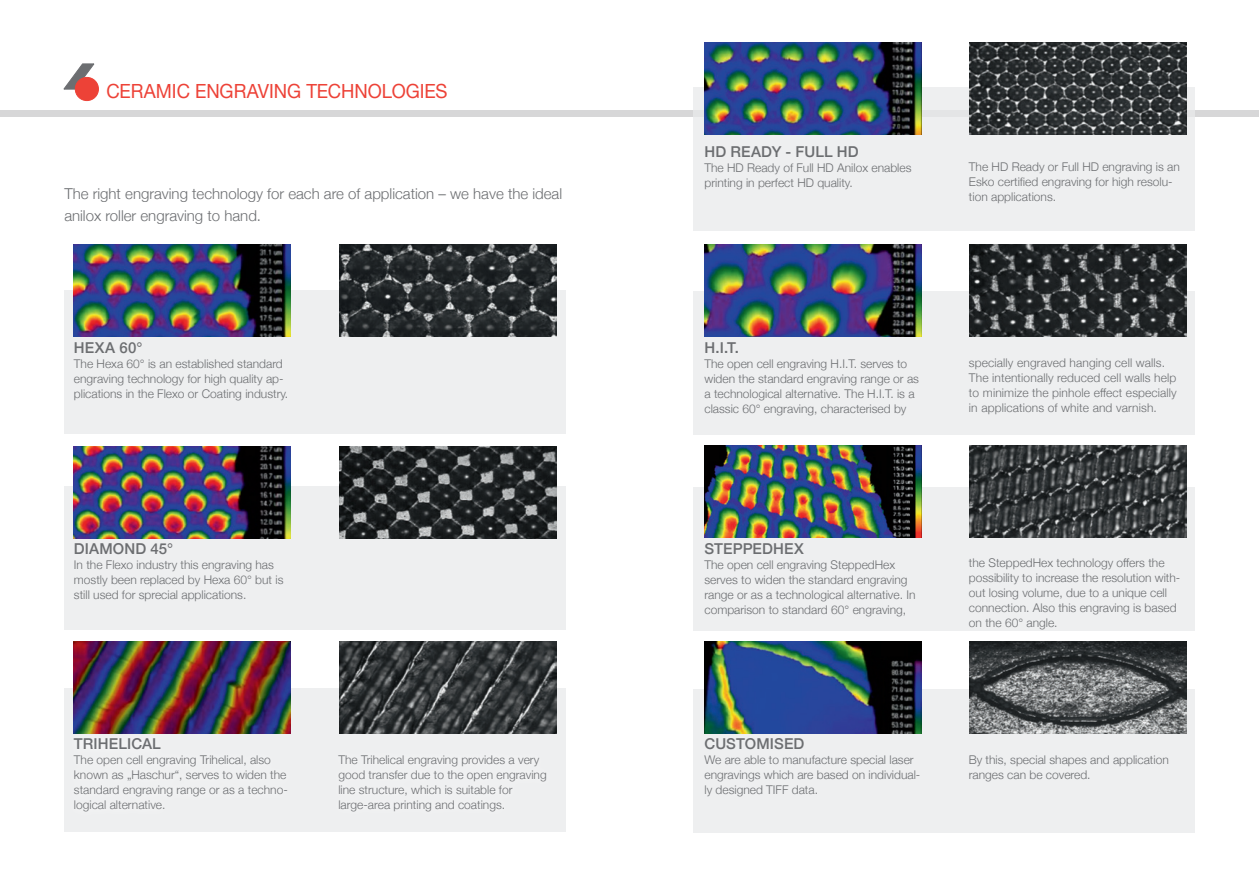
<style>
.page{position:relative;width:1259px;height:893px;background:#fff}
.page>*{position:absolute;margin:0;border:0;box-sizing:border-box;transform-origin:0 0}
.t1{font:19.5px "Helvetica Neue";letter-spacing:-.005em;color:#ed4237;scale:.95 1}
.Head_groß{font:300 15px/22.5px "Helvetica Neue";color:#6c6e71}
.Head_groß-2{font:500 15px "Helvetica Neue";letter-spacing:.01em;color:#6c6e71}
.Head_groß-3{font:300 12px/15px "Helvetica Neue";color:#6c6e71}
</style>
<div class="page">
<div style="left:0;top:111px;width:1259px;height:6px;background:#d7d7d8"></div>
<div style="left:693px;top:87px;width:502px;height:143px;background:#e9eaeb"></div>
<div style="left:693px;top:689px;width:502px;height:144px;background:#e9eaeb"></div>
<div style="left:693px;top:487px;width:502px;height:144px;background:#e9eaeb"></div>
<div style="left:693px;top:291px;width:502px;height:144px;background:#e9eaeb"></div>
<svg style="left:63px;top:64px;width:31px;height:25px"></svg>
<div style="left:75px;top:77px;width:23px;height:24px;background:#ed4237;border-radius:50%"></div>
<div style="left:75px;top:77px;width:24px;height:24px;border:1px solid #ed4237;border-radius:50%"></div>
<div style="left:64px;top:486px;width:502px;height:144px;background:#e9eaeb"></div>
<img style="left:74px;top:446px;width:217px;height:92px">
<img style="left:339px;top:446px;width:217px;height:92px">
<div style="left:64px;top:688px;width:502px;height:144px;background:#e9eaeb"></div>
<img style="left:74px;top:641px;width:217px;height:90px">
<img style="left:339px;top:641px;width:217px;height:92px">
<div style="left:67px;top:731px;width:487px;height:88px;background:#eff0f1"></div>
<div style="left:64px;top:291px;width:502px;height:143px;background:#e9eaeb"></div>
<img style="left:74px;top:244px;width:217px;height:92px">
<img style="left:339px;top:244px;width:217px;height:92px">
<img style="left:704px;top:43px;width:217px;height:92px">
<img style="left:970px;top:43px;width:217px;height:92px">
<img style="left:704px;top:641px;width:217px;height:92px">
<img style="left:969px;top:641px;width:217px;height:92px">
<img style="left:704px;top:446px;width:217px;height:92px">
<img style="left:969px;top:446px;width:217px;height:92px">
<img style="left:704px;top:244px;width:217px;height:92px">
<img style="left:969px;top:244px;width:217px;height:92px">
<p class="t1" style="left:106px;top:77px;width:360px">CERAMIC ENGRAVING TECHNOLOGIES</p>
<p class="Head_groß" style="left:64px;top:181px;width:499px">The right engraving technology for each are of application – we have the ideal anilox roller engraving to hand.</p>
<p class="Head_groß-2" style="left:74px;top:335px;width:70px">HEXA 60°</p>
<p class="Head_groß-3" style="left:74px;top:355px;width:216px">The Hexa 60° is an established standard engraving technology for high quality ap&shy;plications in the Flexo or Coating industry.</p>
<p class="Head_groß-2" style="left:74px;top:536px;width:101px">DIAMOND 45°</p>
<p class="Head_groß-3" style="left:74px;top:556px;width:211px">In the Flexo industry this engraving has mostly been replaced by Hexa 60° but is still used for sprecial applications.</p>
<p class="Head_groß-2" style="left:74px;top:732px;width:88px">TRIHELICAL</p>
<p class="Head_groß-3" style="left:74px;top:752px;width:215px">The open cell engraving Trihelical, also known as „Haschur“, serves to widen the standard engraving range or as a techno&shy;logical alternative.</p>
<p class="Head_groß-3" style="left:338px;top:751px;width:210px">The Trihelical engraving provides a very good transfer due to the open engraving line structure, which is suitable for large-area printing and coatings.</p>
<p class="Head_groß-2" style="left:704px;top:139px;width:156px">HD READY - FULL HD</p>
<p class="Head_groß-3" style="left:704px;top:159px;width:208px">The HD Ready of Full HD Anilox enables printing in perfect HD quality.</p>
<p class="Head_groß-3" style="left:969px;top:158px;width:212px">The HD Ready or Full HD engraving is an<br>Esko certified engraving for high resolu&shy;tion applications.</p>
<p class="Head_groß-2" style="left:704px;top:335px;width:36px">H.I.T.</p>
<p class="Head_groß-3" style="left:704px;top:355px;width:216px">The open cell engraving H.I.T. serves to widen the standard engraving range or as a technological alternative. The H.I.T. is a classic 60° engraving, characterised by</p>
<p class="Head_groß-3" style="left:969px;top:354px;width:209px">specially engraved hanging cell walls.<br>The intentionally reduced cell walls help to minimize the pinhole effect especially in applications of white and varnish.</p>
<p class="Head_groß-2" style="left:704px;top:536px;width:101px">STEPPEDHEX</p>
<p class="Head_groß-3" style="left:704px;top:556px;width:212px">The open cell engraving SteppedHex serves to widen the standard engraving range or as a technological alternative. In comparison to standard 60° engraving,</p>
<p class="Head_groß-3" style="left:969px;top:554px;width:213px">the SteppedHex technology offers the possibility to increase the resolution with&shy;out losing volume, due to a unique cell connection. Also this engraving is based on the 60° angle.</p>
<p class="Head_groß-2" style="left:704px;top:732px;width:101px">CUSTOMISED</p>
<p class="Head_groß-3" style="left:704px;top:752px;width:217px">We are able to manufacture special laser engravings which are based on individual&shy;ly designed TIFF data.</p>
<p class="Head_groß-3" style="left:968px;top:751px;width:202px">By this, special shapes and application ranges can be covered.</p>
</div>
